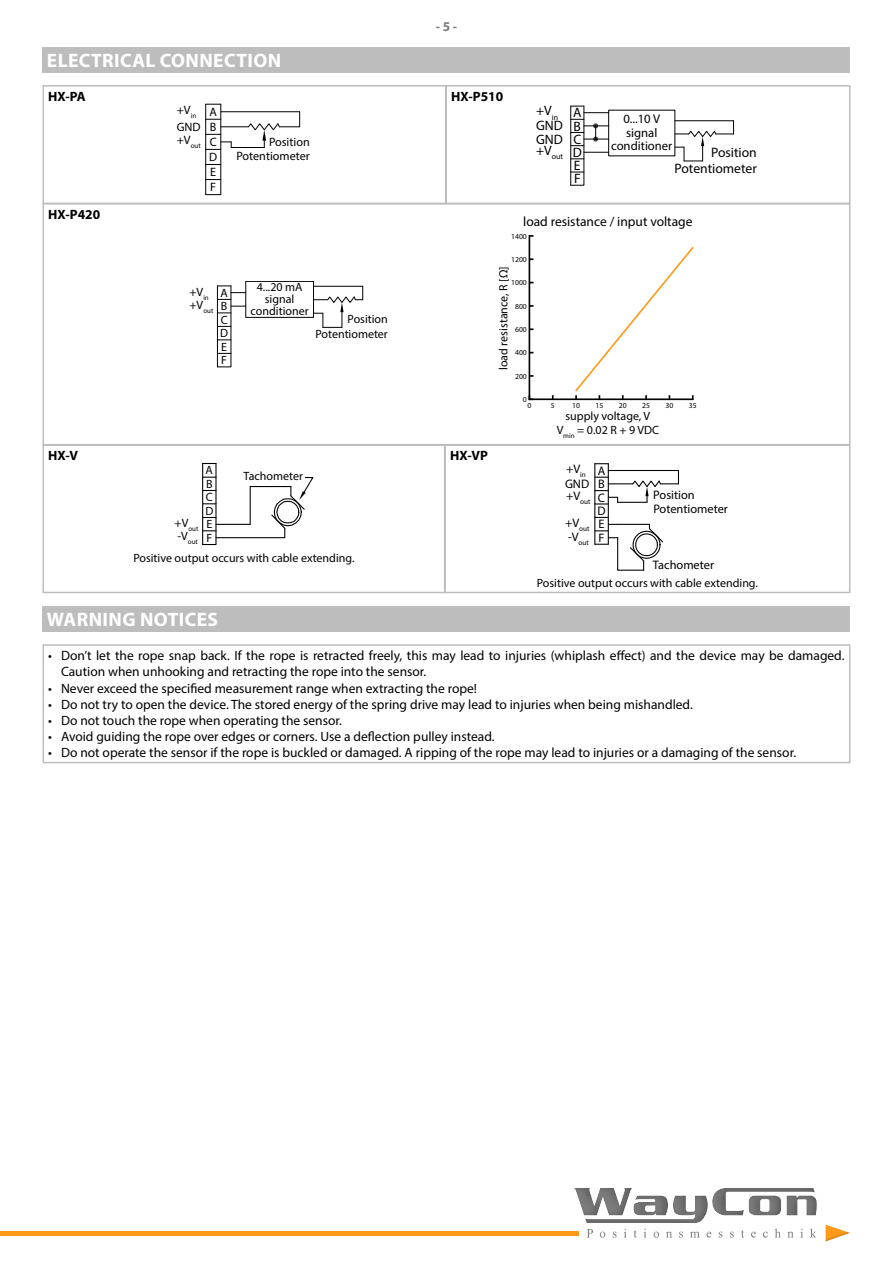
<style>
.page{position:relative;width:893px;height:1263px;background:#fff}
.page>*{position:absolute;margin:0;border:0;box-sizing:border-box;transform-origin:0 0}
.t1{font:700 19.5px "Myriad Pro";letter-spacing:.02em;color:#fff}
.t2{font:13.65px/13.2px "Myriad Pro";color:#000;text-align:right}
.t3{font:13.5px/16.2px "Myriad Pro";color:#000}
.t4{font:700 13.5px "Myriad Pro";color:#000}
.t5{font:700 13.5px "Myriad Pro";color:#7d7c7d}
.t6{font:12.6px/13.6px "Myriad Pro";color:#000;text-align:center}
.t7{font:12.3px/13.4px "Myriad Pro";color:#000}
.t8{font:12.15px/15px "Myriad Pro";color:#000;text-align:right}
.t9{font:12px/13.5px "Myriad Pro";color:#000;text-align:justify}
.t10{font:7.95px "Myriad Pro";color:#000}
.t11{font:7.65px "Myriad Pro";color:#000}
.t12{font:7.2px/14px "Myriad Pro";color:#000;text-align:center}
.t13{font:7.05px/13.4px "Myriad Pro";color:#000;text-align:center}
</style>
<div class="page">
<div style="left:43px;top:47px;width:807px;height:25px;background:#bebdbe"></div>
<svg style="left:206px;top:104px;width:14px;height:1px"></svg>
<svg style="left:206px;top:164px;width:14px;height:1px"></svg>
<svg style="left:206px;top:194px;width:14px;height:1px"></svg>
<svg style="left:206px;top:179px;width:14px;height:1px"></svg>
<hr style="left:220px;top:104px;width:1px;height:91px;background:#000">
<hr style="left:205px;top:104px;width:1px;height:91px;background:#000">
<hr style="left:221px;top:111px;width:79px;height:1px;background:#000">
<svg style="left:206px;top:112px;width:94px;height:38px"></svg>
<div style="left:43px;top:85px;width:403px;height:119px;border:2px solid #bebdbe"></div>
<hr style="left:675px;top:120px;width:58px;height:1px;background:#000">
<svg style="left:675px;top:121px;width:59px;height:41px"></svg>
<svg style="left:570px;top:105px;width:39px;height:81px"></svg>
<div style="left:445px;top:85px;width:405px;height:119px;border:2px solid #bebdbe"></div>
<div style="left:43px;top:203px;width:807px;height:242px;border:2px solid #bebdbe"></div>
<div style="left:245px;top:281px;width:69px;height:37px;border:1px solid #000"></div>
<svg style="left:217px;top:285px;width:29px;height:82px"></svg>
<hr style="left:217px;top:286px;width:1px;height:81px;background:#000">
<svg style="left:314px;top:286px;width:49px;height:42px"></svg>
<hr style="left:529px;top:398px;width:164px;height:2px;background:#000">
<hr style="left:529px;top:236px;width:1px;height:163px;background:#000">
<svg style="left:574px;top:246px;width:120px;height:153px"></svg>
<svg style="left:202px;top:463px;width:111px;height:83px"></svg>
<div style="left:43px;top:444px;width:402px;height:149px;border:2px solid #bebdbe"></div>
<svg style="left:595px;top:463px;width:13px;height:1px"></svg>
<svg style="left:595px;top:517px;width:13px;height:1px"></svg>
<hr style="left:608px;top:464px;width:1px;height:80px;background:#000">
<hr style="left:594px;top:464px;width:1px;height:80px;background:#000">
<svg style="left:595px;top:470px;width:84px;height:34px"></svg>
<svg style="left:595px;top:524px;width:69px;height:47px"></svg>
<div style="left:444px;top:444px;width:406px;height:149px;border:2px solid #bebdbe"></div>
<div style="left:43px;top:606px;width:807px;height:25px;background:#bebdbe"></div>
<div style="left:43px;top:644px;width:807px;height:119px;border:2px solid #bebdbe"></div>
<div style="left:824px;top:1221px;width:28px;height:21px;background:#5e5f5f;opacity:.2"></div>
<svg style="left:574px;top:1188px;width:243px;height:50px"></svg>
<hr style="left:0;top:1231px;width:578px;height:4px;background:#ff991a">
<p class="t1" style="left:47px;top:48px;width:236px">ELECTRICAL CONNECTION</p>
<p class="t4" style="left:48px;top:88px;width:39px">HX-PA</p>
<p class="t8" style="left:177px;top:102px;width:21px">+V<sub>in</sub></p>
<p class="t13" style="left:177px;top:139px;width:26px"><sup>+V</sup>out</p>
<p class="t8" style="left:209px;top:104px;width:10px;text-align:justify">A B C D E F</p>
<p class="t8" style="left:177px;top:119px;width:25px">GND</p>
<p class="t8" style="left:236px;top:134px;width:75px;line-height:14.5px">Position<br>Potentiometer</p>
<p class="t4" style="left:48px;top:206px;width:54px">HX-P420</p>
<p class="t9" style="left:189px;top:285px;width:21px">+V<sub>in</sub></p>
<p class="t13" style="left:189px;top:304px;width:25px"><sup>+V</sup>out</p>
<p class="t9" style="left:220px;top:286px;width:9px">A B C D E F</p>
<p class="t9" style="left:251px;top:280px;width:60px;line-height:12px;text-align:center">4...20 mA signal conditioner</p>
<p class="t9" style="left:315px;top:312px;width:74px;line-height:14.4px;text-align:right">Position<br>Potentiometer</p>
<p class="t4" style="left:48px;top:447px;width:31px">HX-V</p>
<p class="t9" style="left:205px;top:463px;width:9px">A B C D E F</p>
<p class="t9" style="left:133px;top:551px;width:223px">Positive output occurs with cable extending.</p>
<p class="t9" style="left:244px;top:469px;width:61px">Tachometer</p>
<p class="t13" style="left:175px;top:522px;width:25px"><sup>+V</sup>out <sup>-V</sup>out</p>
<p class="t5" style="left:436px;top:18px;width:23px">- 5 -</p>
<p class="t4" style="left:451px;top:88px;width:54px">HX-P510</p>
<p class="t2" style="left:536px;top:104px;width:24px">+V<sub>in</sub></p>
<p class="t10" style="left:536px;top:151px;width:29px"><sup>+V</sup>out</p>
<p class="t2" style="left:536px;top:119px;width:28px">GND</p>
<p class="t2" style="left:536px;top:132px;width:28px">GND</p>
<p class="t2" style="left:573px;top:106px;width:10px">A</p>
<p class="t2" style="left:573px;top:119px;width:11px;text-align:justify">B C D E F</p>
<p class="t6" style="left:611px;top:112px;width:63px">0...10 V signal conditioner</p>
<p class="t2" style="left:674px;top:144px;width:84px;line-height:16.4px">Position<br>Potentiometer</p>
<p class="t3" style="left:523px;top:213px;width:171px">load resistance / input voltage</p>
<p class="t11" style="left:511px;top:231px;width:17px">1400</p>
<p class="t11" style="left:511px;top:255px;width:17px">1200</p>
<p class="t9" style="left:496px;top:370px;width:105px;rotate:-90deg">load resistance, R [Ω]</p>
<p class="t11" style="left:511px;top:278px;width:17px">1000</p>
<p class="t11" style="left:515px;top:301px;width:13px">800</p>
<p class="t11" style="left:515px;top:325px;width:13px">600</p>
<p class="t11" style="left:515px;top:348px;width:13px">400</p>
<p class="t11" style="left:515px;top:371px;width:13px">200</p>
<p class="t11" style="left:523px;top:395px;width:5px">0</p>
<p class="t11" style="left:527px;top:400px;width:5px">0</p>
<p class="t11" style="left:551px;top:400px;width:5px">5</p>
<p class="t11" style="left:572px;top:400px;width:9px">10</p>
<p class="t11" style="left:595px;top:400px;width:9px">15</p>
<p class="t11" style="left:619px;top:400px;width:9px">20</p>
<p class="t11" style="left:642px;top:400px;width:9px">25</p>
<p class="t11" style="left:665px;top:400px;width:9px">30</p>
<p class="t11" style="left:689px;top:400px;width:9px">35</p>
<p class="t4" style="left:450px;top:447px;width:39px">HX-VP</p>
<p class="t9" style="left:565px;top:409px;width:86px">supply voltage, V</p>
<p class="t9" style="left:557px;top:423px;width:104px">V<sub>min</sub> = 0.02 R + 9 VDC</p>
<p class="t7" style="left:565px;top:462px;width:26px;line-height:14.7px">+V<sub>in<br></sub>GND</p>
<p class="t7" style="left:597px;top:464px;width:10px;text-align:justify">A B C D E F</p>
<p class="t12" style="left:566px;top:495px;width:26px"><sup>+V</sup>out</p>
<p class="t12" style="left:565px;top:521px;width:26px"><sup>+V</sup>out <sup>-V</sup>out</p>
<p class="t7" style="left:653px;top:487px;width:76px;line-height:14.9px">Position<br>Potentiometer</p>
<p class="t7" style="left:653px;top:558px;width:63px">Tachometer</p>
<p class="t9" style="left:537px;top:576px;width:223px">Positive output occurs with cable extending.</p>
<p class="t1" style="left:47px;top:607px;width:173px">WARNING NOTICES</p>
<p class="t3" style="left:61px;top:647px;width:785px;text-indent:-13px">• Don’t let the rope snap back. If the rope is retracted freely, this may lead to injuries (whiplash effect) and the device may be damaged.<br>Caution when unhooking and retracting the rope into the sensor.</p>
<p class="t3" style="left:48px;top:680px;width:430px">• Never exceed the specified measurement range when extracting the rope!</p>
<p class="t3" style="left:48px;top:696px;width:646px">• Do not try to open the device. The stored energy of the spring drive may lead to injuries when being mishandled.</p>
<p class="t3" style="left:48px;top:712px;width:295px">• Do not touch the rope when operating the sensor.</p>
<p class="t3" style="left:48px;top:728px;width:448px">• Avoid guiding the rope over edges or corners. Use a deflection pulley instead.</p>
<p class="t3" style="left:48px;top:744px;width:749px">• Do not operate the sensor if the rope is buckled or damaged. A ripping of the rope may lead to injuries or a damaging of the sensor.</p>
</div>
